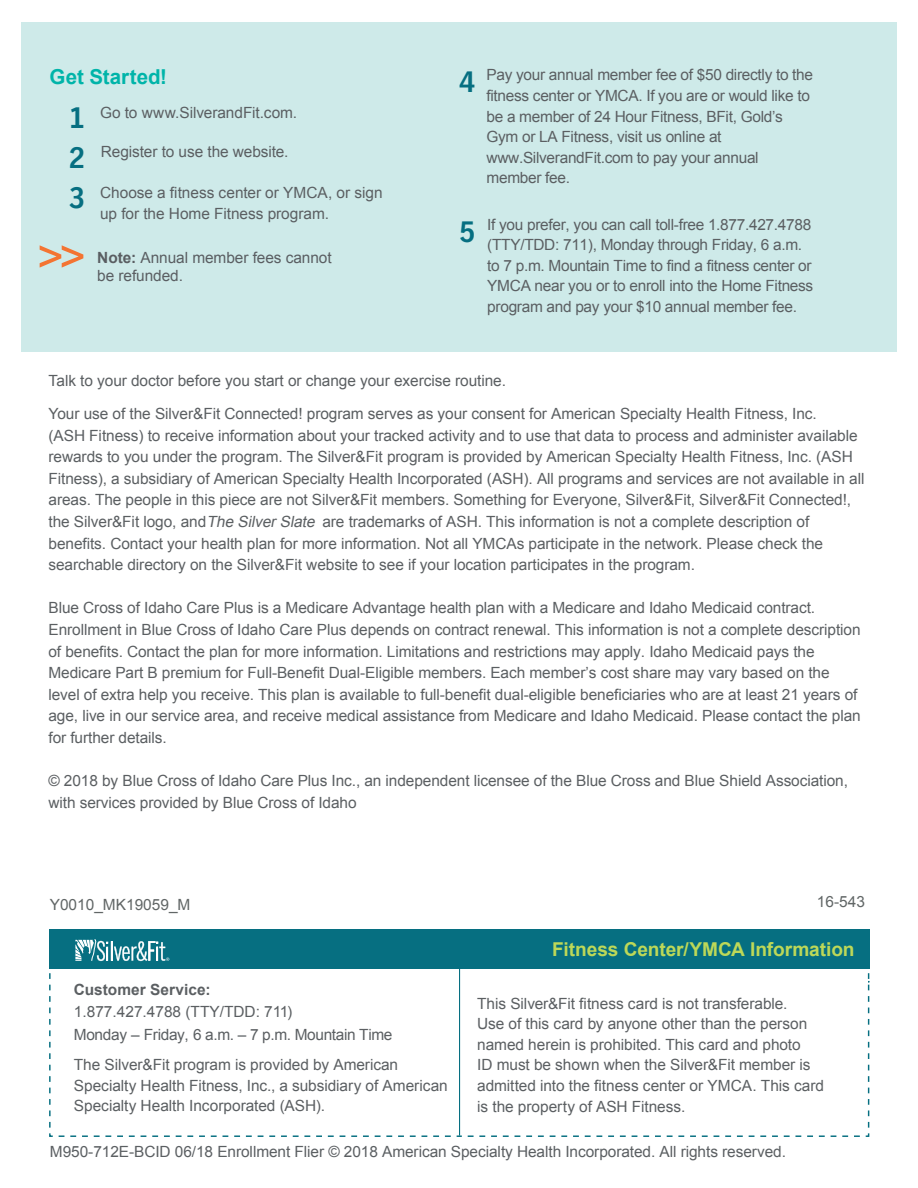
<style>
.page{position:relative;width:918px;height:1188px;background:#fff}
.page>*{position:absolute;margin:0;border:0;box-sizing:border-box;transform-origin:0 0}
.t1{font:700 30.9px "TV Nord EF";color:#066f81}
.t2{font:700 20.55px "Arial";color:#00b4a9}
.t3{font:700 19.05px "Arial";letter-spacing:-.005em;color:#bdd858}
.t4{font:15.45px/20.5px "Arial";letter-spacing:-.005em;color:#5b5f62}
.t5{font:700 15.45px/22.4px "Arial";color:#5b5f62}
.t6{font:15.45px/18.5px "Arial";letter-spacing:-.005em;color:#5a5e62}
.t7{font:15.45px "Arial";letter-spacing:-.025em;color:#5b5f62}
.t8{font:15.45px "Arial";color:#616666}
.s1{font-family:"TV Nord EF";font-weight:700;font-size:30.9px;color:#066f81}
.s2{font-weight:700}
.s3{font-style:inherit}
.s4{font-style:italic}
.s5{font-weight:400}
</style>
<div class="page">
<div style="left:21px;top:23px;width:876px;height:329px;background:#ceeae9"></div>
<svg style="left:40px;top:245px;width:43px;height:23px"></svg>
<div style="left:49px;top:929px;width:820px;height:40px;background:#066f81"></div>
<svg style="left:49px;top:939px;width:821px;height:198px"></svg>
<p class="t2" style="left:50px;top:63px;width:119px">Get Started!</p>
<p class="t1" style="left:459px;top:64px;width:19px">4</p>
<p class="t4" style="left:68px;top:103px;width:230px"><span class="s1">1</span> Go to www.SilverandFit.com.</p>
<p class="t4" style="left:68px;top:142px;width:222px"><span class="s1">2</span> Register to use the website.</p>
<p class="t4" style="left:100px;top:183px;width:284px;text-indent:-32px"><span class="s1">3</span> Choose a fitness center or YMCA, or sign up for the Home Fitness program.</p>
<p class="t6" style="left:97px;top:248px;width:236px"><span class="s2">Note:</span> Annual member fees cannot be refunded.</p>
<p class="t1" style="left:459px;top:215px;width:19px">5</p>
<p class="t4" style="left:487px;top:65px;width:328px">Pay your annual member fee of $50 directly to the fitness center or YMCA. If you are or would like to be a member of 24 Hour Fitness, BFit, Gold’s Gym or LA Fitness, visit us online at www.SilverandFit.com to pay your annual member fee.</p>
<p class="t4" style="left:487px;top:214px;width:328px">If you prefer, you can call toll-free <span class="s3">1.877.427.4788 </span>(TTY/TDD: 711), Monday through Friday, 6 a.m. to 7 p.m. Mountain Time to find a fitness center or YMCA near you or to enroll into the Home Fitness program and pay your $10 annual member fee.</p>
<p class="t4" style="left:49px;top:370px;width:459px">Talk to your doctor before you start or change your exercise routine.</p>
<p class="t4" style="left:49px;top:403px;width:818px;line-height:21.6px">Your use of the Silver&amp;Fit Connected! program serves as your consent for American Specialty Health Fitness, Inc.<br>(ASH Fitness) to receive information about your tracked activity and to use that data to process and administer available rewards to you under the program. The Silver&amp;Fit program is provided by American Specialty Health Fitness, Inc. (ASH Fitness), a subsidiary of American Specialty Health Incorporated (ASH). All programs and services are not available in all areas. The people in this piece are not Silver&amp;Fit members. Something for Everyone, Silver&amp;Fit, Silver&amp;Fit Connected!, the Silver&amp;Fit logo, and <span class="s4">The SilverSlate</span> are trademarks of ASH. This information is not a complete description of benefits. Contact your health plan for more information. Not all YMCAs participate in the network. Please check the searchable directory on the Silver&amp;Fit website to see if your location participates in the program.</p>
<p class="t4" style="left:48px;top:597px;width:814px;line-height:21.6px">Blue Cross of Idaho Care Plus is a Medicare Advantage health plan with a Medicare and Idaho Medicaid contract.<br>Enrollment in Blue Cross of Idaho Care Plus depends on contract renewal. This information is not a complete description of benefits. Contact the plan for more information. Limitations and restrictions may apply. Idaho Medicaid pays the Medicare Part B premium for Full-Benefit Dual-Eligible members. Each member’s cost share may vary based on the level of extra help you receive. This plan is available to full-benefit dual-eligible beneficiaries who are at least 21 years of age, live in our service area, and receive medical assistance from Medicare and Idaho Medicaid. Please contact the plan for further details.</p>
<p class="t4" style="left:49px;top:770px;width:801px;line-height:21.6px">© 2018 by Blue Cross of Idaho Care Plus Inc., an independent licensee of the Blue Cross and Blue Shield Association, with services provided by Blue Cross of Idaho</p>
<p class="t8" style="left:50px;top:894px;width:142px">Y0010_MK19059_M</p>
<p class="t8" style="left:817px;top:891px;width:50px">16-543</p>
<h3 class="t3" style="left:552px;top:937px;width:304px">Fitness Center/YMCA Information</h3>
<p class="t5" style="left:74px;top:979px;width:220px">Customer Service:<br><span class="s5">1.877.427.4788</span> <span class="s5">(TTY/TDD: 711)</span></p>
<p class="t7" style="left:74px;top:1024px;width:320px">Monday – Friday, 6 a.m. – 7 p.m. Mountain Time</p>
<p class="t4" style="left:74px;top:1054px;width:375px">The Silver&amp;Fit program is provided by American<br>Specialty Health Fitness, Inc., a subsidiary of American<br>Specialty Health Incorporated (ASH).</p>
<p class="t4" style="left:477px;top:993px;width:312px">This Silver&amp;Fit fitness card is not transferable.</p>
<p class="t4" style="left:477px;top:1014px;width:348px">Use of this card by anyone other than the person named herein is prohibited. This card and photo<br>ID must be shown when the Silver&amp;Fit member is admitted into the fitness center or YMCA. This card is the property of ASH Fitness.</p>
<p class="t4" style="left:50px;top:1142px;width:737px">M950-712E-BCID 06/18 Enrollment Flier © 2018 American Specialty Health Incorporated. All rights reserved.</p>
</div>
